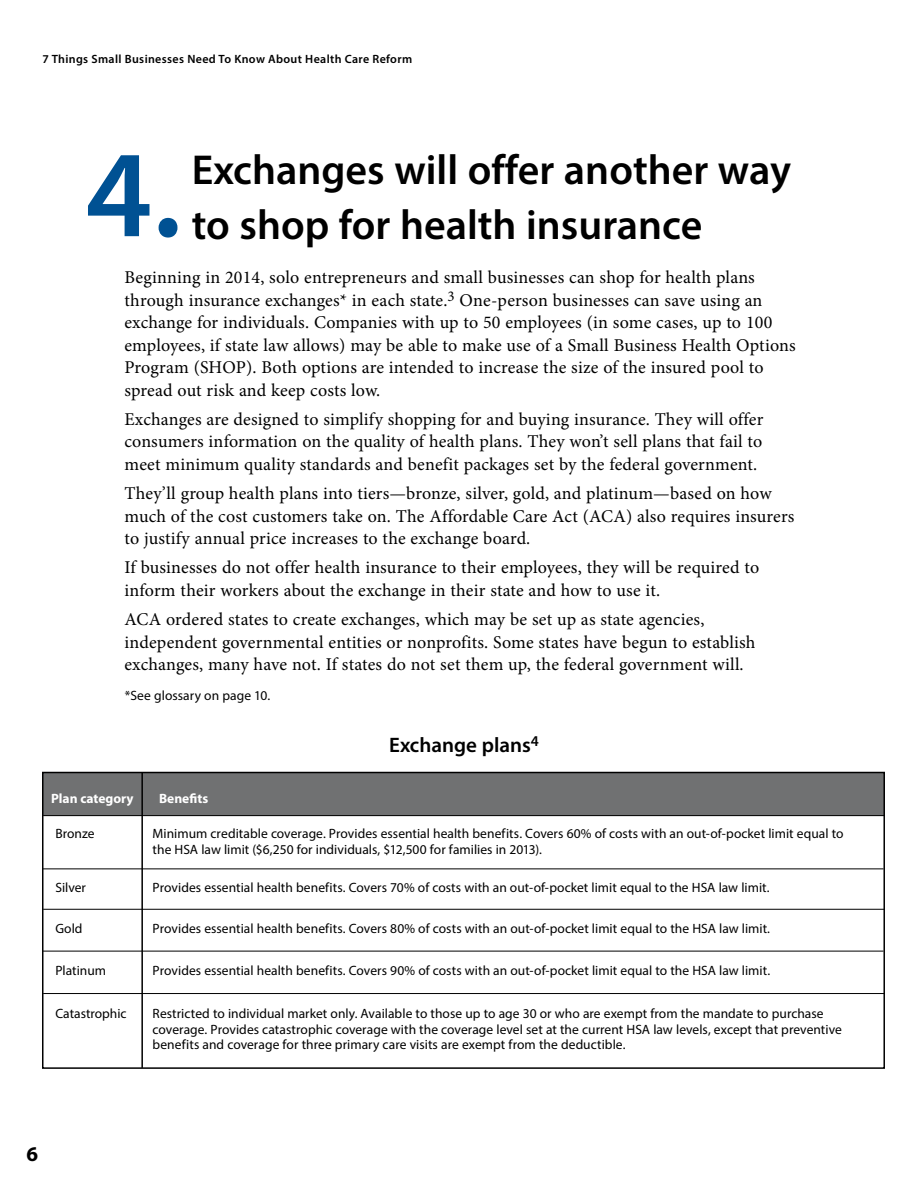
<style>
.page{position:relative;width:918px;height:1188px;background:#fff}
.page>*{position:absolute;margin:0;border:0;box-sizing:border-box;transform-origin:0 0}
.t1{font:600 124.5px "Myriad Pro";color:#005193}
.t2{font:600 42px "Myriad Pro";color:#000}
.t3{font:600 21px "Myriad Pro";color:#000}
.t4{font:700 21px "Myriad Pro";color:#000}
.t5{font:18px/22.5px "Minion Pro";letter-spacing:.005em;color:#000}
.t6{font:13.5px/15.8px "Myriad Pro";letter-spacing:.005em;color:#000}
.t7{font:700 13.5px "Myriad Pro";color:#fff}
.t8{font:600 12px "Myriad Pro";letter-spacing:.03em;color:#000}
</style>
<div class="page">
<div style="left:43px;top:772px;width:841px;height:44px;background:#707172"></div>
<div style="left:42px;top:772px;width:843px;height:297px;border:2px solid #000"></div>
<hr style="left:43px;top:868px;width:841px;height:1px;background:#000">
<hr style="left:43px;top:815px;width:842px;height:1px;background:#000">
<hr style="left:141px;top:773px;width:2px;height:295px;background:#000">
<hr style="left:43px;top:909px;width:842px;height:1px;background:#000">
<hr style="left:43px;top:951px;width:841px;height:1px;background:#000">
<hr style="left:43px;top:993px;width:842px;height:1px;background:#000">
<p class="t8" style="left:43px;top:51px;width:371px">7 Things Small Businesses Need To Know About Health Care Reform</p>
<h1 class="t1" style="left:86px;top:115px;width:98px">4.</h1>
<h2 class="t2" style="left:192px;top:143px;width:601px">Exchanges will offer another way</h2>
<h2 class="t2" style="left:192px;top:198px;width:512px">to shop for health insurance</h2>
<p class="t5" style="left:124px;top:266px;width:673px">Beginning in 2014, solo entrepreneurs and small businesses can shop for health plans through insurance exchanges* in each state.<sup>3</sup> One-person businesses can save using an exchange for individuals. Companies with up to 50 employees (in some cases, up to 100 employees, if state law allows) may be able to make use of a Small Business Health Options Program (SHOP). Both options are intended to increase the size of the insured pool to spread out risk and keep costs low.</p>
<p class="t5" style="left:124px;top:408px;width:640px;text-align:justify">Exchanges are designed to simplify shopping for and buying insurance. They will offer consumers information on the quality of health plans. They won’t sell plans that fail to meet minimum quality standards and benefit packages set by the federal government.</p>
<p class="t5" style="left:124px;top:482px;width:671px">They’ll group health plans into tiers—bronze, silver, gold, and platinum—based on how much of the cost customers take on. The Affordable Care Act (ACA) also requires insurers to justify annual price increases to the exchange board.</p>
<p class="t5" style="left:124px;top:556px;width:636px">If businesses do not offer health insurance to their employees, they will be required to inform their workers about the exchange in their state and how to use it.</p>
<p class="t5" style="left:124px;top:608px;width:633px">ACA ordered states to create exchanges, which may be set up as state agencies, independent governmental entities or nonprofits. Some states have begun to establish exchanges, many have not. If states do not set them up, the federal government will.</p>
<p class="t6" style="left:125px;top:687px;width:147px">*See glossary on page 10.</p>
<p class="t3" style="left:389px;top:731px;width:151px">Exchange plans<sup>4</sup></p>
<p class="t7" style="left:51px;top:789px;width:84px">Plan category</p>
<p class="t7" style="left:159px;top:789px;width:51px">Benefits</p>
<p class="t6" style="left:153px;top:826px;width:692px">Minimum creditable coverage. Provides essential health benefits. Covers 60% of costs with an out-of-pocket limit equal to the HSA law limit ($6,250 for individuals, $12,500 for families in 2013).</p>
<p class="t6" style="left:56px;top:826px;width:40px">Bronze</p>
<p class="t6" style="left:56px;top:879px;width:32px">Silver</p>
<p class="t6" style="left:153px;top:879px;width:619px">Provides essential health benefits. Covers 70% of costs with an out-of-pocket limit equal to the HSA law limit.</p>
<p class="t6" style="left:56px;top:920px;width:28px">Gold</p>
<p class="t6" style="left:153px;top:920px;width:619px">Provides essential health benefits. Covers 80% of costs with an out-of-pocket limit equal to the HSA law limit.</p>
<p class="t6" style="left:56px;top:962px;width:52px">Platinum</p>
<p class="t6" style="left:153px;top:962px;width:619px">Provides essential health benefits. Covers 90% of costs with an out-of-pocket limit equal to the HSA law limit.</p>
<p class="t6" style="left:153px;top:1005px;width:691px">Restricted to individual market only. Available to those up to age 30 or who are exempt from the mandate to purchase coverage. Provides catastrophic coverage with the coverage level set at the current HSA law levels, except that preventive benefits and coverage for three primary care visits are exempt from the deductible.</p>
<p class="t6" style="left:56px;top:1005px;width:73px">Catastrophic</p>
<p class="t4" style="left:27px;top:1140px;width:13px">6</p>
</div>
